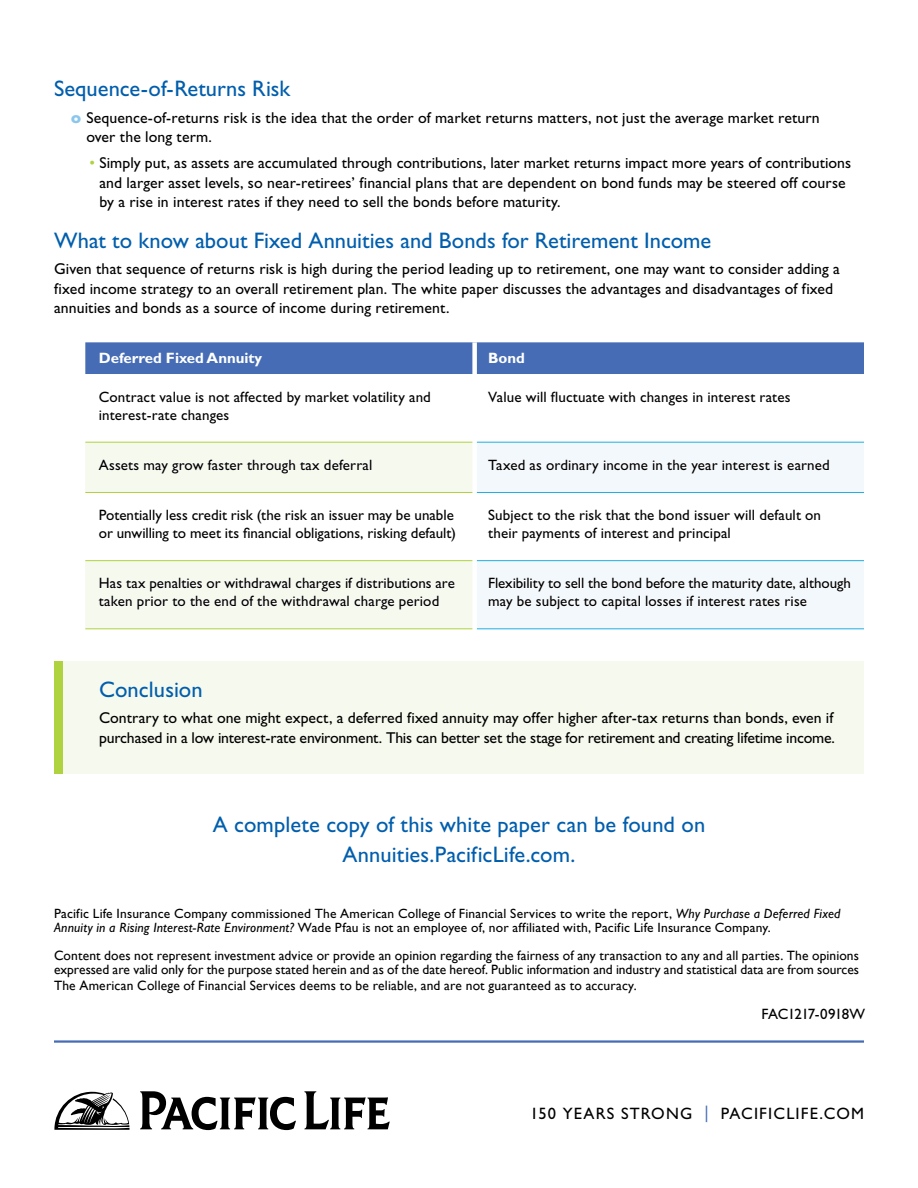
<style>
.page{position:relative;width:918px;height:1188px;background:#fff}
.page>*{position:absolute;margin:0;border:0;box-sizing:border-box;transform-origin:0 0}
.Text{font:22.5px/30px "Gill Sans Std";letter-spacing:.005em;color:#005ead;text-align:center}
.t1{font:16.5px "Gill Sans Std";letter-spacing:.07em;color:#000}
.Text-2{font:15.75px/19.5px "Gill Sans Std";letter-spacing:.005em;color:#000}
.t2{font:15px/18px "Gill Sans Std";letter-spacing:.005em;color:#000}
.t3{font:700 15px "Gill Sans Std";color:#fff}
.t4{font:15px "Gill Sans Std";letter-spacing:-.04em;color:#000}
.Text-3{font:13.5px/14.2px "Gill Sans";letter-spacing:.005em;color:#000}
.Text-4{font:13.5px/14.2px "Gill Sans Std";letter-spacing:.015em;color:#000}
.s1{font-family:"Futura Std";font-weight:700;font-size:15px;color:#8bc7ed}
.s2{color:#afd23f}
.s3{font-style:italic}
.s4{color:#456cb4}
</style>
<div class="page">
<div style="left:85px;top:342px;width:779px;height:32px;background:#456cb4"></div>
<svg style="left:85px;top:443px;width:387px;height:186px;fill:#f6f9ed"></svg>
<svg style="left:477px;top:443px;width:387px;height:186px;fill:#f3f8fd"></svg>
<div style="left:472px;top:342px;width:5px;height:32px;background:#fff"></div>
<hr style="left:85px;top:442px;width:387px;height:1px;background:#afd23f">
<hr style="left:85px;top:492px;width:387px;height:1px;background:#afd23f">
<hr style="left:85px;top:560px;width:387px;height:1px;background:#afd23f">
<hr style="left:85px;top:629px;width:387px;height:1px;background:#afd23f">
<hr style="left:477px;top:560px;width:387px;height:1px;background:#21ade3">
<hr style="left:477px;top:629px;width:387px;height:1px;background:#21ade3">
<hr style="left:477px;top:442px;width:387px;height:1px;background:#21ade3">
<hr style="left:477px;top:492px;width:387px;height:1px;background:#21ade3">
<svg style="left:98px;top:458px;width:274px;height:16px"></svg>
<svg style="left:488px;top:459px;width:342px;height:15px"></svg>
<svg style="left:99px;top:509px;width:357px;height:33px"></svg>
<svg style="left:487px;top:509px;width:334px;height:33px"></svg>
<svg style="left:98px;top:577px;width:357px;height:33px"></svg>
<svg style="left:488px;top:577px;width:363px;height:33px"></svg>
<div style="left:54px;top:661px;width:810px;height:113px;background:#f6f9ed"></div>
<div style="left:54px;top:661px;width:9px;height:113px;background:#afd23f"></div>
<svg style="left:140px;top:1091px;width:156px;height:39px"></svg>
<svg style="left:304px;top:1091px;width:86px;height:38px"></svg>
<svg style="left:54px;top:1092px;width:76px;height:38px"></svg>
<hr style="left:54px;top:1040px;width:810px;height:3px;background:#456cb4">
<p class="Text" style="left:54px;top:74px;width:238px">Sequence-of-Returns Risk</p>
<p class="Text-2" style="left:86px;top:108px;width:735px;text-indent:-15px"><span class="s1">o</span> Sequence-of-returns risk is the idea that the order of market returns matters, not just the average market return over the long term.</p>
<p class="Text-2" style="left:99px;top:153px;width:753px;text-indent:-10px"><span class="s2">•</span> Simply put, as assets are accumulated through contributions, later market returns impact more years of contributions and larger asset levels, so near-retirees’ financial plans that are dependent on bond funds may be steered off course by a rise in interest rates if they need to sell the bonds before maturity.</p>
<p class="Text" style="left:54px;top:225px;width:659px">What to know about Fixed Annuities and Bonds for Retirement Income</p>
<p class="Text-2" style="left:54px;top:259px;width:788px">Given that sequence of returns risk is high during the period leading up to retirement, one may want to consider adding a fixed income strategy to an overall retirement plan. The white paper discusses the advantages and disadvantages of fixed annuities and bonds as a source of income during retirement.</p>
<p class="t3" style="left:99px;top:349px;width:165px">Deferred Fixed Annuity</p>
<p class="t3" style="left:488px;top:349px;width:38px">Bond</p>
<p class="t2" style="left:99px;top:388px;width:334px">Contract value is not affected by market volatility and interest-rate changes</p>
<p class="t2" style="left:488px;top:388px;width:304px">Value will fluctuate with changes in interest rates</p>
<p class="t2" style="left:99px;top:456px;width:275px">Assets may grow faster through tax deferral</p>
<p class="t2" style="left:488px;top:456px;width:343px">Taxed as ordinary income in the year interest is earned</p>
<p class="t2" style="left:99px;top:506px;width:359px">Potentially less credit risk (the risk an issuer may be unable or unwilling to meet its financial obligations, risking default)</p>
<p class="t2" style="left:488px;top:506px;width:334px">Subject to the risk that the bond issuer will default on their payments of interest and principal</p>
<p class="t2" style="left:99px;top:574px;width:358px">Has tax penalties or withdrawal charges if distributions are taken prior to the end of the withdrawal charge period</p>
<p class="t2" style="left:488px;top:574px;width:364px">Flexibility to sell the bond before the maturity date, although may be subject to capital losses if interest rates rise</p>
<p class="Text" style="left:99px;top:675px;width:105px">Conclusion</p>
<p class="Text-2" style="left:99px;top:708px;width:737px">Contrary to what one might expect, a deferred fixed annuity may offer higher after-tax returns than bonds, even if purchased in a low interest-rate environment. This can better set the stage for retirement and creating lifetime income.</p>
<p class="Text" style="left:213px;top:809px;width:494px">A complete copy of this white paper can be found on<br>Annuities.PacificLife.com.</p>
<p class="Text-4" style="left:54px;top:907px;width:788px">Pacific Life Insurance Company commissioned The American College of Financial Services to write the report, <span class="s3">Why Purchase a Deferred Fixed<br>Annuity in a Rising Interest-Rate Environment?</span> Wade Pfau is not an employee of, nor affiliated with, Pacific Life Insurance Company.</p>
<p class="Text-3" style="left:54px;top:948px;width:807px">Content does not represent investment advice or provide an opinion regarding the fairness of any transaction to any and all parties. The opinions expressed are valid only for the purpose stated herein and as of the date hereof. Public information and industry and statistical data are from sources</p>
<p class="Text-3" style="left:54px;top:978px;width:584px">The American College of Financial Services deems to be reliable, and are not guaranteed as to accuracy.</p>
<p class="t4" style="left:762px;top:1006px;width:105px">FAC1217-0918W</p>
<p class="t1" style="left:530px;top:1104px;width:335px">150 YEARS STRONG <span class="s4">|</span> PACIFICLIFE.COM</p>
</div>
